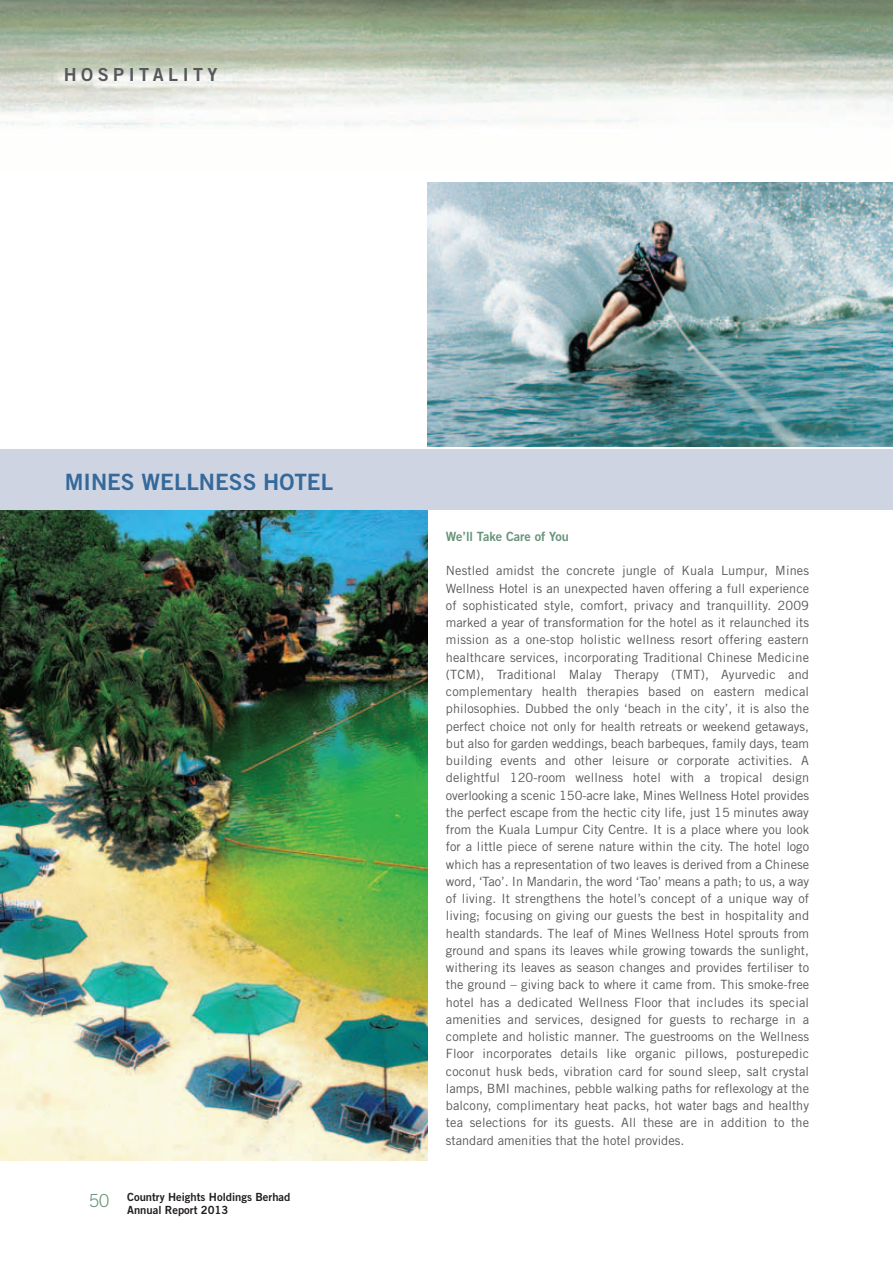
<style>
.page{position:relative;width:893px;height:1263px;background:#fff}
.page>*{position:absolute;margin:0;border:0;box-sizing:border-box;transform-origin:0 0}
.t1{font:22.5px "Trade Gothic Bold Two";color:#35699a}
.t2{font:18px "Trade Gothic Bold Two";letter-spacing:.25em;color:#57585a}
.t3{font:12.75px/17.2px "Trade Gothic";color:#57585a;text-align:justify}
.t4{font:12.75px "Trade Gothic Bold Two";color:#68947b}
.t5{font:11.25px/13.5px "Trade Gothic Bold Two";color:#231f20}
.s1{font-family:"Trade Gothic";font-weight:300;font-size:18px;color:#68947b}
</style>
<div class="page">
<img style="left:427px;top:183px;width:465px;height:263px">
<img style="left:0;top:0;width:892px;height:129px">
<img style="left:0;top:509px;width:428px;height:651px">
<div style="left:0;top:449px;width:892px;height:60px;background:#cfd4e3"></div>
<h2 class="t2" style="left:64px;top:68px;width:155px">HOSPITALITY</h2>
<h1 class="t1" style="left:65px;top:474px;width:270px">MINES WELLNESS HOTEL</h1>
<p class="t5" style="left:127px;top:1191px;width:165px;text-indent:-38px"><span class="s1">50</span> Country Heights Holdings Berhad<br>Annual Report 2013</p>
<p class="t4" style="left:446px;top:532px;width:125px">We’ll Take Care of You</p>
<p class="t3" style="left:446px;top:563px;width:365px">Nestled amidst the concrete jungle of Kuala Lumpur, Mines Wellness Hotel is an unexpected haven offering a full experience of sophisticated style, comfort, privacy and tranquillity. 2009 marked a year of transformation for the hotel as it relaunched its mission as a one-stop holistic wellness resort offering eastern healthcare services, incorporating Traditional Chinese Medicine (TCM), Traditional Malay Therapy (TMT), Ayurvedic and complementary health therapies based on eastern medical philosophies. Dubbed the only ‘beach in the city’, it is also the perfect choice not only for health retreats or weekend getaways, but also for garden weddings, beach barbeques, family days, team building events and other leisure or corporate activities. A delightful 120-room wellness hotel with a tropical design overlooking a scenic 150-acre lake, Mines Wellness Hotel provides the perfect escape from the hectic city life, just 15 minutes away from the Kuala Lumpur City Centre. It is a place where you look for a little piece of serene nature within the city. The hotel logo which has a representation of two leaves is derived from a Chinese word, ‘Tao’. In Mandarin, the word ‘Tao’ means a path; to us, a way of living. It strengthens the hotel’s concept of a unique way of living; focusing on giving our guests the best in hospitality and health standards. The leaf of Mines Wellness Hotel sprouts from ground and spans its leaves while growing towards the sunlight, withering its leaves as season changes and provides fertiliser to the ground – giving back to where it came from. This smoke-free hotel has a dedicated Wellness Floor that includes its special amenities and services, designed for guests to recharge in a complete and holistic manner. The guestrooms on the Wellness Floor incorporates details like organic pillows, posturepedic coconut husk beds, vibration card for sound sleep, salt crystal lamps, BMI machines, pebble walking paths for reflexology at the balcony, complimentary heat packs, hot water bags and healthy tea selections for its guests. All these are in addition to the standard amenities that the hotel provides.</p>
</div>
